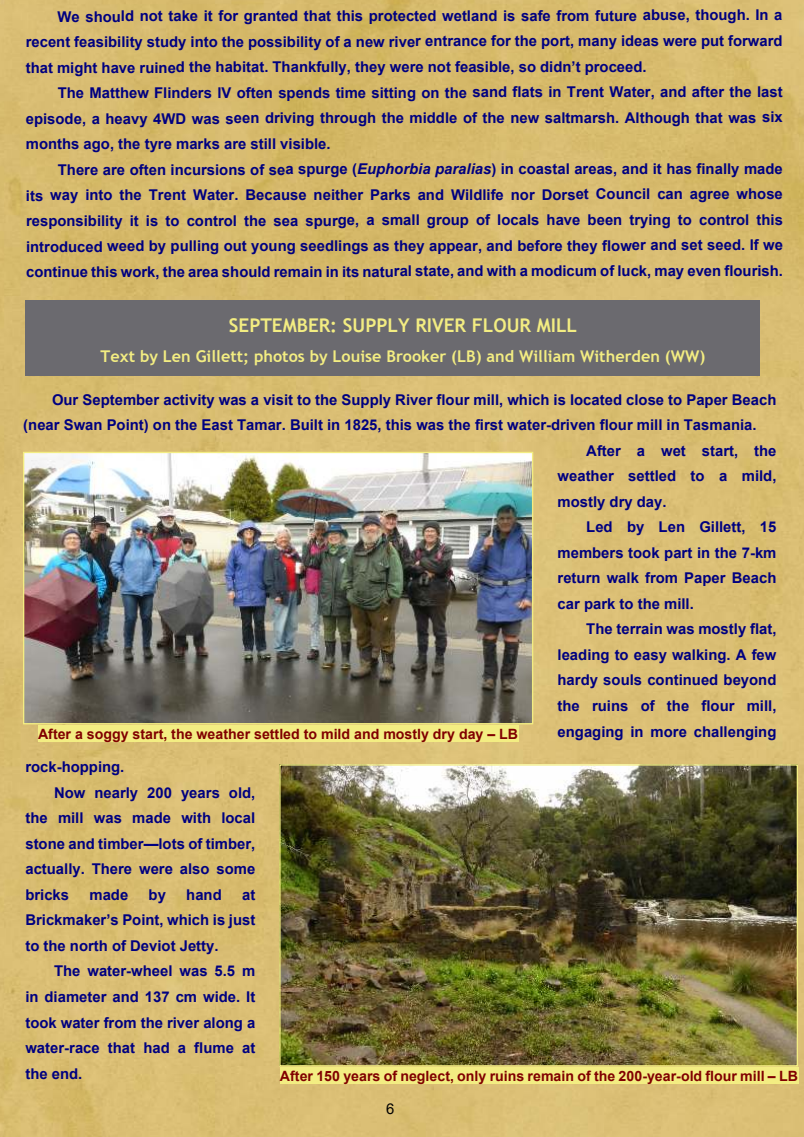
<style>
.page{position:relative;width:804px;height:1137px;background:#fff}
.page>*{position:absolute;margin:0;border:0;box-sizing:border-box;transform-origin:0 0}
.t1{font:700 18.9px "Trebuchet MS";color:#f3ed82}
.t2{font:700 16.2px "Trebuchet MS";color:#f3ed82}
.t3{font:700 14.85px/25.5px "Arial";color:#000080;text-align:justify}
.t4{font:14.85px "Arial";color:#000}
.t5{font:700 14.1px "Arial";color:#800000}
.s1{font-style:italic}
</style>
<div class="page">
<img style="left:0;top:0;width:804px;height:1137px">
<div style="left:25px;top:300px;width:734px;height:76px;background:#6b6a6f"></div>
<img style="left:25px;top:454px;width:506px;height:268px">
<div style="left:23px;top:452px;width:510px;height:272px;border:1px solid #f3ed82"></div>
<div style="left:38px;top:725px;width:480px;height:16px;background:#f3ed82"></div>
<img style="left:281px;top:766px;width:515px;height:298px">
<div style="left:279px;top:764px;width:519px;height:302px;border:1px solid #f3ed82"></div>
<div style="left:280px;top:1067px;width:518px;height:16px;background:#f3ed82"></div>
<p class="t3" style="left:26px;top:4px;width:758px;text-indent:32px">We should not take it for granted that this protected wetland is safe from future abuse, though. In a recent feasibility study into the possibility of a new river entrance for the port, many ideas were put forward that might have ruined the habitat. Thankfully, they were not feasible, so didn’t proceed.</p>
<p class="t3" style="left:26px;top:81px;width:758px;text-indent:32px">The Matthew Flinders lV often spends time sitting on the sand flats in Trent Water, and after the last episode, a heavy 4WD was seen driving through the middle of the new saltmarsh. Although that was six months ago, the tyre marks are still visible.</p>
<p class="t3" style="left:26px;top:158px;width:758px;text-indent:32px">There are often incursions of sea spurge (<span class="s1">Euphorbia paralias</span>) in coastal areas, and it has finally made its way into the Trent Water. Because neither Parks and Wildlife nor Dorset Council can agree whose responsibility it is to control the sea spurge, a small group of locals have been trying to control this introduced weed by pulling out young seedlings as they appear, and before they flower and set seed. If we continue this work, the area should remain in its natural state, and with a modicum of luck, may even flourish.</p>
<p class="t1" style="left:229px;top:318px;width:349px">SEPTEMBER: SUPPLY RIVER FLOUR MILL</p>
<p class="t2" style="left:100px;top:350px;width:606px">Text by Len Gillett; photos by Louise Brooker (LB) and William Witherden (WW)</p>
<p class="t3" style="left:52px;top:388px;width:726px">Our September activity was a visit to the Supply River flour mill, which is located close to Paper Beach</p>
<p class="t3" style="left:23px;top:414px;width:734px">(near Swan Point) on the East Tamar. Built in 1825, this was the first water-driven flour mill in Tasmania.</p>
<p class="t3" style="left:586px;top:439px;width:192px">After a wet start, the</p>
<p class="t3" style="left:557px;top:464px;width:220px">weather settled to a mild,</p>
<p class="t3" style="left:557px;top:490px;width:110px">mostly dry day.</p>
<p class="t3" style="left:586px;top:515px;width:192px">Led by Len Gillett, 15</p>
<p class="t3" style="left:557px;top:541px;width:220px">members took part in the 7-km</p>
<p class="t3" style="left:557px;top:566px;width:220px">return walk from Paper Beach</p>
<p class="t3" style="left:557px;top:592px;width:138px">car park to the mill.</p>
<p class="t3" style="left:586px;top:618px;width:192px">The terrain was mostly flat,</p>
<p class="t3" style="left:557px;top:643px;width:220px">leading to easy walking. A few</p>
<p class="t3" style="left:557px;top:669px;width:220px">hardy souls continued beyond</p>
<p class="t3" style="left:557px;top:694px;width:220px">the ruins of the flour mill,</p>
<p class="t5" style="left:38px;top:728px;width:481px">After a soggy start, the weather settled to mild and mostly dry day – LB</p>
<p class="t3" style="left:557px;top:720px;width:220px">engaging in more challenging</p>
<p class="t3" style="left:25px;top:755px;width:101px">rock-hopping.</p>
<p class="t3" style="left:54px;top:781px;width:203px">Now nearly 200 years old,</p>
<p class="t3" style="left:25px;top:806px;width:231px">the mill was made with local</p>
<p class="t3" style="left:25px;top:832px;width:231px">stone and timber—lots of timber,</p>
<p class="t3" style="left:25px;top:857px;width:231px">actually. There were also some</p>
<p class="t3" style="left:25px;top:883px;width:45px">bricks</p>
<p class="t3" style="left:89px;top:883px;width:40px">made</p>
<p class="t3" style="left:149px;top:883px;width:19px">by</p>
<p class="t3" style="left:186px;top:883px;width:37px">hand</p>
<p class="t3" style="left:25px;top:883px;width:231px;text-indent:217px">at Brickmaker’s Point, which is just to the north of Deviot Jetty.</p>
<p class="t3" style="left:25px;top:959px;width:231px;text-indent:29px">The water-wheel was 5.5 m in diameter and 137 cm wide. It took water from the river along a water-race that had a flume at the end.</p>
<p class="t5" style="left:280px;top:1070px;width:519px">After 150 years of neglect, only ruins remain of the 200-year-old flour mill – LB</p>
<p class="t4" style="left:386px;top:1102px;width:10px">6</p>
</div>
